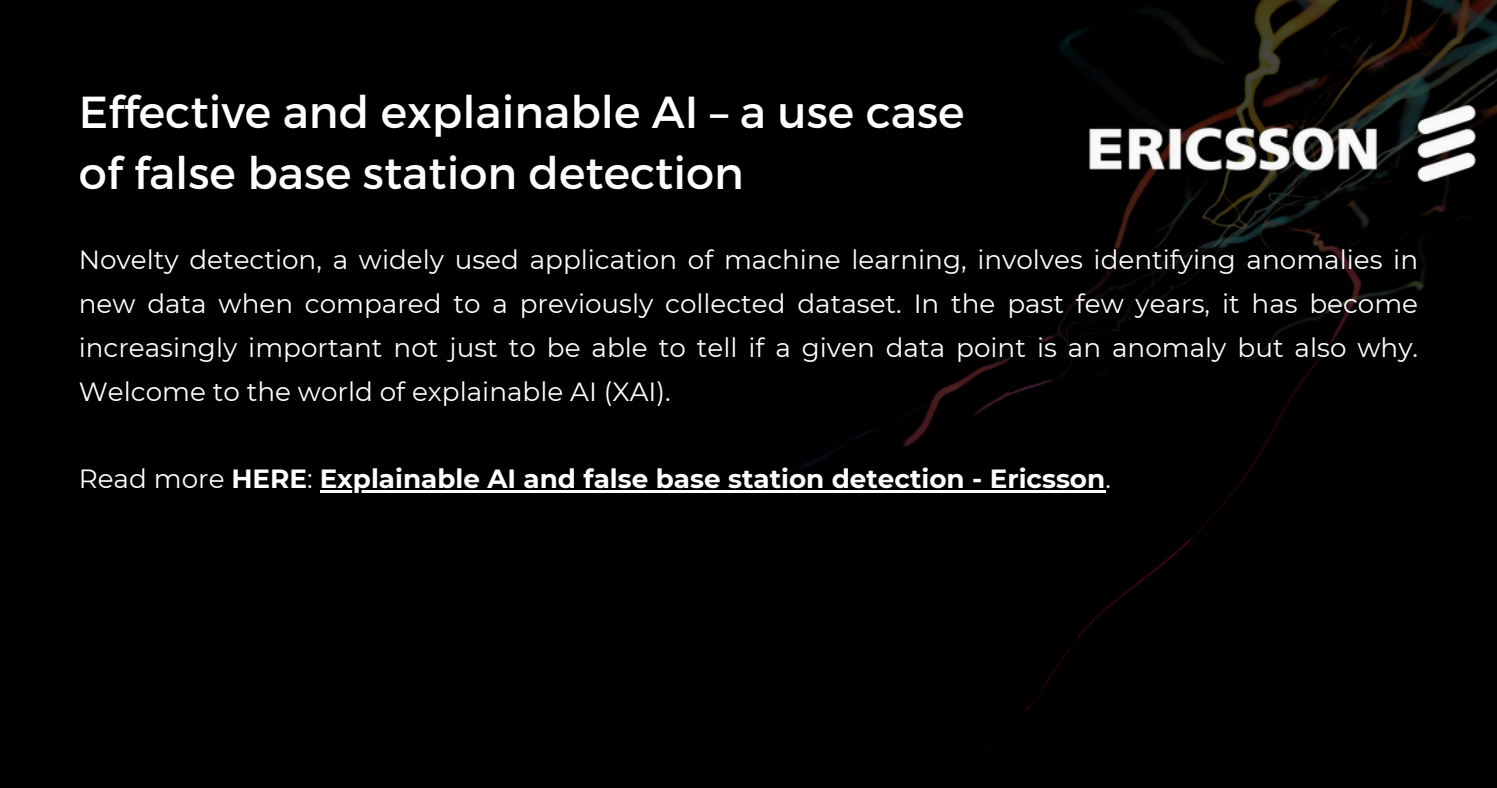
<style>
.page{position:relative;width:1497px;height:788px;background:#fff}
.page>*{position:absolute;margin:0;border:0;box-sizing:border-box;transform-origin:0 0}
.t1{font:44.8px/60.2px "Montserrat";color:#fefefe}
.t2{font:26.25px/43.8px "Montserrat";color:#fff;text-align:justify}
.t3{font:700 26.25px "Montserrat";color:#fff}
.s1{font-weight:400}
</style>
<div class="page">
<div style="left:0;top:0;width:1496px;height:787px;background:#000"></div>
<img style="left:501px;top:0;width:995px;height:750px">
<div style="left:1052px;top:247px;width:274px;height:293px;background:#000;border-radius:37px"></div>
<img style="left:1088px;top:106px;width:386px;height:76px">
<hr style="left:320px;top:490px;width:785px;height:2px;background:#fff">
<p class="t1" style="left:79px;top:80px;width:887px">Effective and explainable AI – a use case of false base station detection</p>
<p class="t2" style="left:79px;top:238px;width:1340px">Novelty detection, a widely used application of machine learning, involves identifying anomalies in new data when compared to a previously collected dataset. In the past few years, it has become increasingly important not just to be able to tell if a given data point is an anomaly but also why.<br>Welcome to the world of explainable AI (XAI).</p>
<p class="t3" style="left:79px;top:462px;width:1033px"><span class="s1">Read more</span> HERE<span class="s1">:</span> Explainable AI and false base station detection - Ericsson<span class="s1">.</span></p>
</div>
